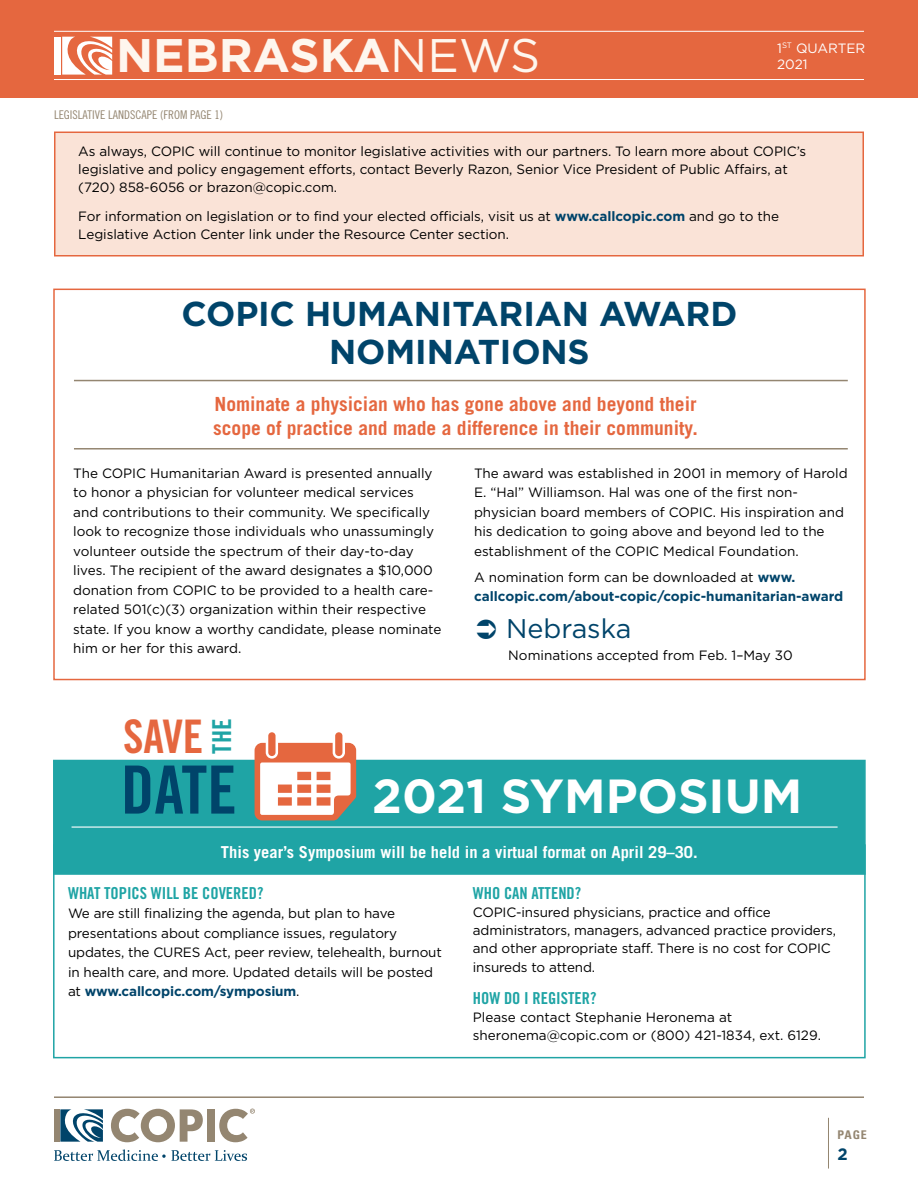
<style>
.page{position:relative;width:918px;height:1188px;background:#fff}
.page>*{position:absolute;margin:0;border:0;box-sizing:border-box;transform-origin:0 0}
.t1{font:66.6px "Trade Gothic LT Std Bd Cn 20";color:#00446a}
.t2{font:700 47.85px "Gotham";color:#fff}
.t3{font:700 47.1px "Gotham";color:#fef6ee}
.t4{font:46.35px "Trade Gothic LT Std Bd Cn 20";color:#e5673f}
.t5{font:700 34.5px/37.5px "Gotham";letter-spacing:-.005em;color:#00446a;text-align:center}
.t6{font:27px "Gotham";color:#00446a}
.t7{font:26.1px "Trade Gothic LT Std Bd Cn 20";color:#1fa4a5}
.t8{font:700 19.5px/24px "Trade Gothic LT Std";color:#e5673f}
.t9{font:700 16.5px "Trade Gothic LT Std";color:#fff}
.t10{font:16.5px "Trade Gothic LT Std Bd Cn 20";color:#1fa4a5}
.t11{font:700 16.5px "Gotham";color:#00446a}
.t12{font:13.5px/19.5px "Gotham";letter-spacing:-.005em;color:#000}
.t13{font:700 13.5px/19.5px "Gotham";color:#00446a}
.t14{font:13.5px/16.5px "Gotham";color:#fff}
.t15{font:12px "Trade Gothic LT Std Cn 18";color:#948671}
.t16{font:700 condensed 12px "Univers";color:#948671}
.s1{font-weight:400}
.s2{font-weight:700;color:#00446a}
.s3{font-weight:400;color:#000}
</style>
<div class="page">
<div style="left:53px;top:760px;width:813px;height:115px;background:#1fa4a5;border:2px solid #1fa4a5"></div>
<div style="left:0;top:0;width:918px;height:97px;background:#e5673f"></div>
<hr style="left:54px;top:79px;width:810px;height:1px;background:#fff">
<hr style="left:54px;top:31px;width:810px;height:1px;background:#fff">
<div style="left:55px;top:37px;width:6px;height:38px;background:#fff"></div>
<svg style="left:62px;top:37px;width:50px;height:38px"></svg>
<div style="left:54px;top:1109px;width:5px;height:33px;background:#948671"></div>
<svg style="left:54px;top:1149px;width:193px;height:12px"></svg>
<svg style="left:111px;top:1109px;width:92px;height:33px"></svg>
<div style="left:207px;top:1109px;width:8px;height:33px;background:#948671"></div>
<svg style="left:60px;top:1109px;width:43px;height:33px"></svg>
<svg style="left:219px;top:1109px;width:36px;height:33px"></svg>
<hr style="left:828px;top:1118px;width:1px;height:51px;background:#948671">
<div style="left:54px;top:132px;width:810px;height:124px;background:#fae3d7;border:2px solid #e5673f"></div>
<div style="left:53px;top:289px;width:813px;height:391px;border:2px solid #e5673f"></div>
<hr style="left:74px;top:380px;width:774px;height:1px;background:#948671">
<hr style="left:74px;top:448px;width:774px;height:2px;background:#948671">
<hr style="left:54px;top:1097px;width:810px;height:1px;background:#948671">
<hr style="left:72px;top:826px;width:766px;height:2px;background:#fff">
<svg style="left:255px;top:732px;width:101px;height:88px;background:#edb7a5"></svg>
<div style="left:53px;top:844px;width:813px;height:214px;border:2px solid #1fa4a5"></div>
<h3 class="t3" style="left:116px;top:29px;width:426px">NEBRASKA<span class="s1">NEWS</span></h3>
<p class="t14" style="left:777px;top:39px;width:90px">1<sup>ST</sup> QUARTER<br>2021</p>
<p class="t15" style="left:54px;top:107px;width:171px">LEGISLATIVE LANDSCAPE (FROM PAGE 1)</p>
<p class="t12" style="left:78px;top:142px;width:730px;line-height:18px">As always, COPIC will continue to monitor legislative activities with our partners. To learn more about COPIC’s legislative and policy engagement efforts, contact Beverly Razon, Senior Vice President of Public Affairs, at (720) 858-6056 or brazon@copic.com.</p>
<p class="t12" style="left:78px;top:207px;width:702px;line-height:18px">For information on legislation or to find your elected officials, visit us at <span class="s2">www.callcopic.com</span> and go to the<br>Legislative Action Center link under the Resource Center section.</p>
<h3 class="t5" style="left:182px;top:294px;width:557px">COPIC HUMANITARIAN AWARD<br>NOMINATIONS</h3>
<h3 class="t8" style="left:213px;top:391px;width:486px">Nominate a physician who has gone above and beyond their scope of practice and made a difference in their community.</h3>
<p class="t12" style="left:73px;top:463px;width:370px">The COPIC Humanitarian Award is presented annually to honor a physician for volunteer medical services and contributions to their community. We specifically look to recognize those individuals who unassumingly volunteer outside the spectrum of their day-to-day lives. The recipient of the award designates a $10,000 donation from COPIC to be provided to a health care&shy;related 501(c)(3) organization within their respective state. If you know a worthy candidate, please nominate him or her for this award.</p>
<p class="t12" style="left:474px;top:463px;width:375px">The award was established in 2001 in memory of Harold E. “Hal” Williamson. Hal was one of the first non&shy;physician board members of COPIC. His inspiration and his dedication to going above and beyond led to the establishment of the COPIC Medical Foundation.</p>
<p class="t13" style="left:474px;top:567px;width:371px"><span class="s3">A nomination form can be downloaded at</span> www. callcopic.com/about-copic/copic-humanitarian-award</p>
<h3 class="t6" style="left:506px;top:613px;width:127px">Nebraska</h3>
<p class="t12" style="left:508px;top:645px;width:286px">Nominations accepted from Feb. 1–May 30</p>
<h3 class="t4" style="left:123px;top:708px;width:82px">SAVE</h3>
<h1 class="t1" style="left:121px;top:749px;width:117px">DATE</h1>
<h3 class="t7" style="left:206px;top:754px;width:36px;rotate:-90deg">THE</h3>
<h2 class="t2" style="left:372px;top:769px;width:432px">2021 SYMPOSIUM</h2>
<p class="t9" style="left:221px;top:842px;width:478px">This year’s Symposium will be held in a virtual format on April 29–30.</p>
<p class="t10" style="left:68px;top:883px;width:197px">WHAT TOPICS WILL BE COVERED?</p>
<p class="t12" style="left:68px;top:904px;width:375px">We are still finalizing the agenda, but plan to have presentations about compliance issues, regulatory updates, the CURES Act, peer review, telehealth, burnout in health care, and more. Updated details will be posted at <span class="s2">www.callcopic.com/symposium</span>.</p>
<p class="t10" style="left:473px;top:883px;width:110px">WHO CAN ATTEND?</p>
<p class="t12" style="left:473px;top:903px;width:365px;line-height:18px">COPIC-insured physicians, practice and office administrators, managers, advanced practice providers, and other appropriate staff. There is no cost for COPIC</p>
<p class="t12" style="left:473px;top:958px;width:124px">insureds to attend.</p>
<p class="t10" style="left:473px;top:988px;width:125px">HOW DO I REGISTER?</p>
<p class="t12" style="left:473px;top:1008px;width:350px;line-height:18px">Please contact Stephanie Heronema at sheronema@copic.com or (800) 421-1834, ext. 6129.</p>
<p class="t16" style="left:837px;top:1128px;width:31px">PAGE</p>
<p class="t11" style="left:838px;top:1145px;width:12px">2</p>
</div>
